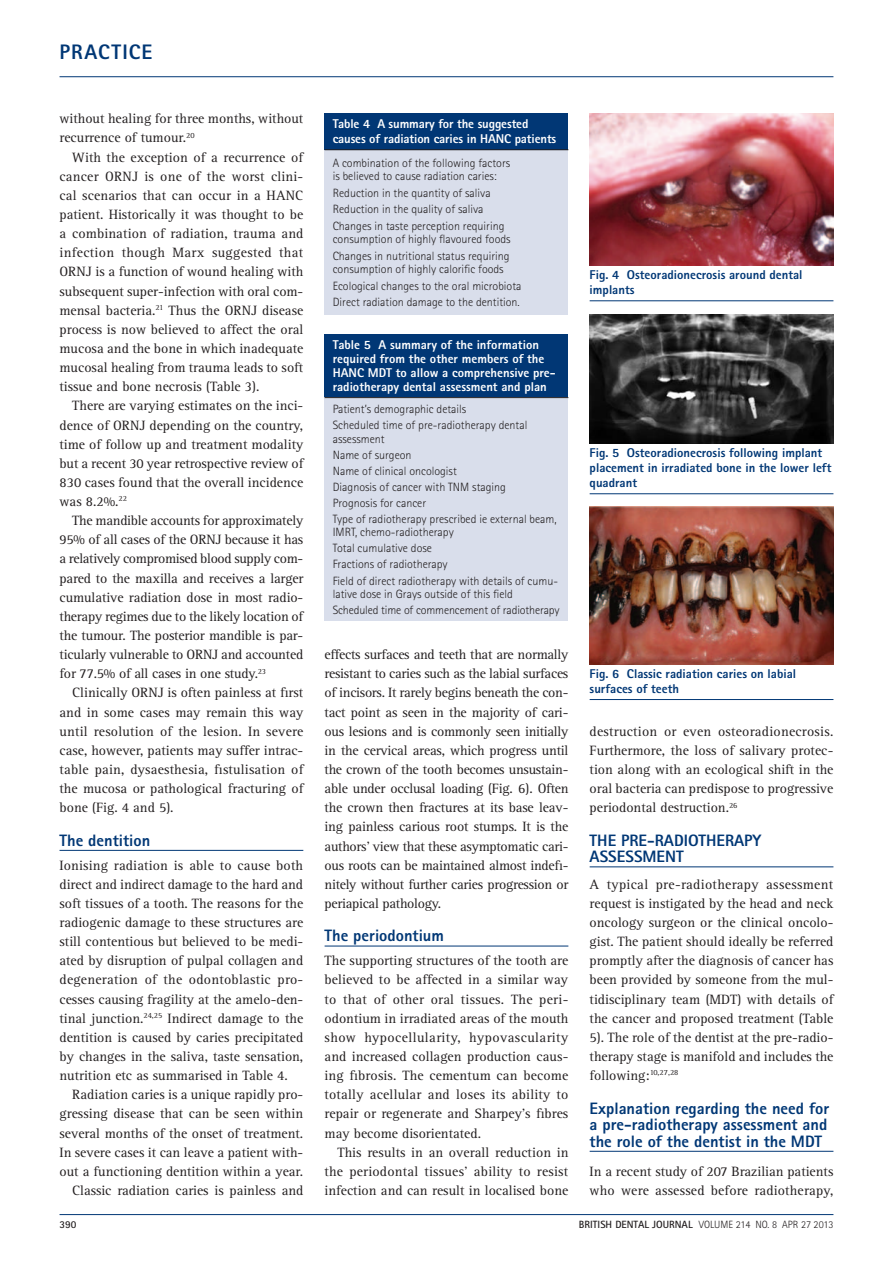
<style>
.page{position:relative;width:893px;height:1263px;background:#fff}
.page>*{position:absolute;margin:0;border:0;box-sizing:border-box;transform-origin:0 0}
.t1{font:800 21px "Rotis Sans Serif Std";letter-spacing:.055em;color:#013775}
.crosshead_2{font:800 16.5px/16.5px "Rotis Sans Serif Std";color:#013775;text-align:justify}
.crosshead_1{font:800 16.5px/16.5px "Rotis Sans Serif Std";color:#013775}
.body{font:13.95px/19.2px "Rotis Serif Std";color:#231f20;text-align:justify}
.body_fullout{font:13.95px/19.2px "Rotis Serif Std";color:#231f20;text-align:justify}
.table_fig_caption{font:800 12.75px/14.2px "Rotis Sans Serif Std";color:#fff}
.table_fig_caption-2{font:800 12.75px/15px "Rotis Sans Serif Std";color:#013775}
.table_text{font:300 12px/13.5px "Rotis Sans Serif Std";color:#231f20}
.t2{font:300 10.5px "Rotis Sans Serif Std";color:#231f20}
.t3{font:700 10.5px "Rotis Sans Serif Std";color:#231f20}
.s1{font-weight:700}
</style>
<div class="page">
<hr style="left:60px;top:76px;width:773px;height:1px;background:#013775">
<hr style="left:60px;top:850px;width:243px;height:1px;background:#013775">
<hr style="left:325px;top:946px;width:243px;height:1px;background:#013775">
<hr style="left:590px;top:866px;width:243px;height:1px;background:#013775">
<hr style="left:590px;top:1151px;width:243px;height:1px;background:#013775">
<div style="left:325px;top:114px;width:243px;height:36px;background:#013775"></div>
<div style="left:325px;top:150px;width:243px;height:165px;background:#d9deeb"></div>
<hr style="left:325px;top:149px;width:243px;height:1px;background:#231f20">
<div style="left:325px;top:334px;width:243px;height:64px;background:#013775"></div>
<div style="left:325px;top:398px;width:243px;height:223px;background:#d9deeb"></div>
<hr style="left:325px;top:397px;width:243px;height:1px;background:#231f20">
<img style="left:590px;top:114px;width:243px;height:152px">
<img style="left:590px;top:506px;width:243px;height:159px">
<img style="left:590px;top:314px;width:243px;height:130px">
<hr style="left:590px;top:300px;width:243px;height:1px;background:#013775">
<hr style="left:590px;top:699px;width:243px;height:1px;background:#013775">
<hr style="left:590px;top:493px;width:243px;height:1px;background:#013775">
<hr style="left:60px;top:1214px;width:773px;height:1px;background:#013775">
<h1 class="t1" style="left:60px;top:39px;width:94px">PRACTICE</h1>
<p class="body_fullout" style="left:60px;top:109px;width:245px">without healing for three months, without recurrence of tumour.<sup>20</sup></p>
<p class="body" style="left:60px;top:148px;width:245px;text-indent:13px">With the exception of a recurrence of cancer ORNJ is one of the worst clini&shy;cal scenarios that can occur in a HANC patient. Historically it was thought to be a combination of radiation, trauma and infection though Marx suggested that ORNJ is a function of wound healing with subsequent super-infection with oral com&shy;mensal bacteria.<sup>21</sup> Thus the ORNJ disease process is now believed to affect the oral mucosa and the bone in which inadequate mucosal healing from trauma leads to soft tissue and bone necrosis (Table 3).</p>
<p class="body" style="left:60px;top:397px;width:245px;text-indent:13px">There are varying estimates on the inci&shy;dence of ORNJ depending on the country, time of follow up and treatment modality but a recent 30 year retrospective review of 830 cases found that the overall incidence was 8.2%.<sup>22</sup></p>
<p class="body" style="left:60px;top:511px;width:245px;text-indent:13px">The mandible accounts for approximately 95% of all cases of the ORNJ because it has a relatively compromised blood supply com&shy;pared to the maxilla and receives a larger cumulative radiation dose in most radio&shy;therapy regimes due to the likely location of the tumour. The posterior mandible is par&shy;ticularly vulnerable to ORNJ and accounted for 77.5% of all cases in one study.<sup>23</sup></p>
<p class="body" style="left:60px;top:684px;width:245px;text-indent:13px">Clinically ORNJ is often painless at first and in some cases may remain this way until resolution of the lesion. In severe case, however, patients may suffer intrac&shy;table pain, dysaesthesia, fistulisation of the mucosa or pathological fracturing of bone (Fig. 4 and 5).</p>
<p class="crosshead_2" style="left:60px;top:832px;width:92px">The dentition</p>
<p class="body_fullout" style="left:60px;top:856px;width:245px">Ionising radiation is able to cause both direct and indirect damage to the hard and soft tissues of a tooth. The reasons for the radiogenic damage to these structures are still contentious but believed to be medi&shy;ated by disruption of pulpal collagen and degeneration of the odontoblastic pro&shy;cesses causing fragility at the amelo-den&shy;tinal junction.<sup>24,25</sup> Indirect damage to the dentition is caused by caries precipitated by changes in the saliva, taste sensation, nutrition etc as summarised in Table 4.</p>
<p class="body" style="left:60px;top:1085px;width:245px;text-indent:13px">Radiation caries is a unique rapidly pro&shy;gressing disease that can be seen within several months of the onset of treatment.<br>In severe cases it can leave a patient with&shy;out a functioning dentition within a year.</p>
<p class="body" style="left:72px;top:1181px;width:232px">Classic radiation caries is painless and</p>
<p class="table_fig_caption" style="left:333px;top:116px;width:225px;line-height:15px">Table 4 A summary for the suggested causes of radiation caries in HANC patients</p>
<p class="table_text" style="left:333px;top:156px;width:179px">A combination of the following factors is believed to cause radiation caries:</p>
<p class="table_text" style="left:333px;top:186px;width:159px">Reduction in the quantity of saliva</p>
<p class="table_text" style="left:333px;top:203px;width:152px">Reduction in the quality of saliva</p>
<p class="table_text" style="left:333px;top:219px;width:179px">Changes in taste perception requiring consumption of highly flavoured foods</p>
<p class="table_text" style="left:333px;top:249px;width:178px">Changes in nutritional status requiring consumption of highly calorific foods</p>
<p class="table_text" style="left:333px;top:279px;width:190px">Ecological changes to the oral microbiota</p>
<p class="table_text" style="left:333px;top:295px;width:189px">Direct radiation damage to the dentition.</p>
<p class="table_fig_caption" style="left:333px;top:337px;width:225px">Table 5 A summary of the information required from the other members of the HANC MDT to allow a comprehensive pre&shy;radiotherapy dental assessment and plan</p>
<p class="table_text" style="left:333px;top:403px;width:135px">Patient’s demographic details</p>
<p class="table_text" style="left:333px;top:419px;width:196px">Scheduled time of pre-radiotherapy dental assessment</p>
<p class="table_text" style="left:333px;top:448px;width:80px">Name of surgeon</p>
<p class="table_text" style="left:333px;top:464px;width:126px">Name of clinical oncologist</p>
<p class="table_text" style="left:333px;top:480px;width:175px">Diagnosis of cancer with TNM staging</p>
<p class="table_text" style="left:333px;top:496px;width:95px">Prognosis for cancer</p>
<p class="table_text" style="left:333px;top:512px;width:225px">Type of radiotherapy prescribed ie external beam,<br>IMRT, chemo-radiotherapy</p>
<p class="table_text" style="left:333px;top:541px;width:101px">Total cumulative dose</p>
<p class="table_text" style="left:333px;top:558px;width:117px">Fractions of radiotherapy</p>
<p class="table_text" style="left:333px;top:574px;width:227px;line-height:13px">Field of direct radiotherapy with details of cumu&shy;lative dose in Grays outside of this field</p>
<p class="table_text" style="left:333px;top:603px;width:229px">Scheduled time of commencement of radiotherapy</p>
<p class="body" style="left:325px;top:645px;width:245px">effects surfaces and teeth that are normally resistant to caries such as the labial surfaces of incisors. It rarely begins beneath the con&shy;tact point as seen in the majority of cari&shy;ous lesions and is commonly seen initially in the cervical areas, which progress until the crown of the tooth becomes unsustain&shy;able under occlusal loading (Fig. 6). Often the crown then fractures at its base leav&shy;ing painless carious root stumps. It is the authors’ view that these asymptomatic cari&shy;ous roots can be maintained almost indefi&shy;nitely without further caries progression or periapical pathology.</p>
<p class="crosshead_2" style="left:325px;top:927px;width:121px">The periodontium</p>
<p class="body_fullout" style="left:325px;top:951px;width:245px">The supporting structures of the tooth are believed to be affected in a similar way to that of other oral tissues. The peri&shy;odontium in irradiated areas of the mouth show hypocellularity, hypovascularity and increased collagen production caus&shy;ing fibrosis. The cementum can become totally acellular and loses its ability to repair or regenerate and Sharpey’s fibres may become disorientated.</p>
<p class="body" style="left:325px;top:1143px;width:245px;text-indent:13px">This results in an overall reduction in the periodontal tissues’ ability to resist infection and can result in localised bone</p>
<p class="table_fig_caption-2" style="left:590px;top:267px;width:214px">Fig. 4 Osteoradionecrosis around dental implants</p>
<p class="table_fig_caption-2" style="left:590px;top:445px;width:243px">Fig. 5 Osteoradionecrosis following implant placement in irradiated bone in the lower left quadrant</p>
<p class="table_fig_caption-2" style="left:590px;top:666px;width:208px">Fig. 6 Classic radiation caries on labial surfaces of teeth</p>
<p class="body" style="left:590px;top:722px;width:245px">destruction or even osteoradionecrosis.<br>Furthermore, the loss of salivary protec&shy;tion along with an ecological shift in the oral bacteria can predispose to progressive periodontal destruction.<sup>26</sup></p>
<p class="crosshead_1" style="left:590px;top:832px;width:173px">THE PRE-RADIOTHERAPY<br>ASSESSMENT</p>
<p class="body_fullout" style="left:590px;top:875px;width:245px">A typical pre-radiotherapy assessment request is instigated by the head and neck oncology surgeon or the clinical oncolo&shy;gist. The patient should ideally be referred promptly after the diagnosis of cancer has been provided by someone from the mul&shy;tidisciplinary team (MDT) with details of the cancer and proposed treatment (Table 5). The role of the dentist at the pre-radio&shy;therapy stage is manifold and includes the following:<sup>10,27,28</sup></p>
<p class="crosshead_2" style="left:590px;top:1099px;width:241px">Explanation regarding the need for a pre-radiotherapy assessment and the role of the dentist in the MDT</p>
<p class="body_fullout" style="left:590px;top:1162px;width:245px">In a recent study of 207 Brazilian patients who were assessed before radiotherapy,</p>
<p class="t3" style="left:60px;top:1217px;width:18px">390</p>
<p class="t2" style="left:579px;top:1218px;width:256px"><span class="s1">BRITISH DENTAL JOURNAL</span> VOLUME 214 NO. 8 APR 27 2013</p>
</div>
